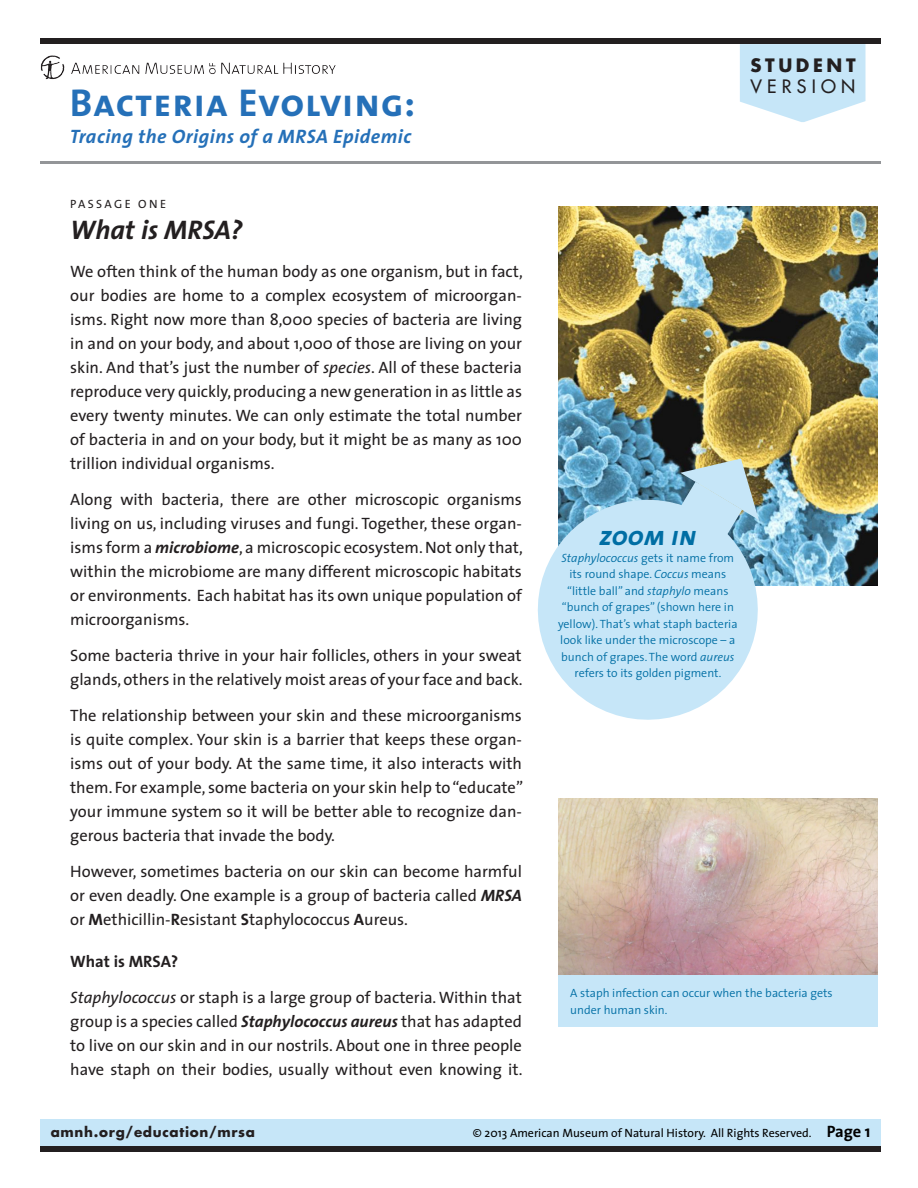
<style>
.page{position:relative;width:918px;height:1188px;background:#fff}
.page>*{position:absolute;margin:0;border:0;box-sizing:border-box;transform-origin:0 0}
.t1{font:39px "The Sans Bold Caps";letter-spacing:.025em;color:#2570b8}
.t2{font:italic 700 27px "The Sans";color:#231f20}
.t3{font:italic 27px "The Sans Bold Caps";color:#006ea4}
.t4{font:italic 700 19.5px "The Sans";letter-spacing:.025em;color:#2570b8}
.t5{font:700 18px "Futura";letter-spacing:.2em;color:#231f20}
.t6{font:18px "Futura";letter-spacing:.29em;color:#231f20}
.t7{font:16.5px/24px "The Sans";color:#231f20;text-align:justify}
.t8{font:700 13.5px "Futura";letter-spacing:.05em;color:#231f20}
.t9{font:300 12px/16.5px "The Sans";color:#006ea4}
.t10{font:12px "The Sans";color:#000}
.t11{font:12px "The Sans Caps";letter-spacing:.195em;color:#231f20}
.s1{font-style:italic}
.s2{font-weight:700;font-style:italic}
.s3{font-weight:700}
.s4{font-weight:700;font-size:16.5px}
</style>
<div class="page">
<svg style="left:740px;top:44px;width:126px;height:78px;background:#cde9f8"></svg>
<div style="left:40px;top:1119px;width:840px;height:27px;background:#c6e6f8"></div>
<div style="left:40px;top:38px;width:840px;height:6px;background:#231f20"></div>
<div style="left:40px;top:1146px;width:840px;height:6px;background:#231f20"></div>
<hr style="left:40px;top:161px;width:840px;height:3px;background:#939598">
<img style="left:558px;top:206px;width:319px;height:380px">
<img style="left:558px;top:799px;width:319px;height:176px">
<div style="left:558px;top:975px;width:319px;height:52px;background:#c6e6f8"></div>
<img style="left:40px;top:55px;width:296px;height:25px">
<svg style="left:537px;top:484px;width:236px;height:236px;fill:#c6e6f8"></svg>
<img style="left:680px;top:459px;width:79px;height:76px">
<h1 class="t1" style="left:70px;top:70px;width:347px">Bacteria Evolving:</h1>
<p class="t4" style="left:70px;top:120px;width:343px">Tracing the Origins of a MRSA Epidemic</p>
<p class="t11" style="left:70px;top:194px;width:97px">PASSAGE ONE</p>
<h2 class="t2" style="left:70px;top:208px;width:174px">What is MRSA?</h2>
<p class="t7" style="left:70px;top:259px;width:454px">We often think of the human body as one organism, but in fact, our bodies are home to a complex ecosystem of microorgan&shy;isms. Right now more than 8,000 species of bacteria are living in and on your body, and about 1,000 of those are living on your skin. And that’s just the number of <span class="s1">species</span>. All of these bacteria reproduce very quickly, producing a new generation in as little as every twenty minutes. We can only estimate the total number of bacteria in and on your body, but it might be as many as 100 trillion individual organisms.</p>
<p class="t7" style="left:70px;top:487px;width:454px">Along with bacteria, there are other microscopic organisms living on us, including viruses and fungi. Together, these organ&shy;isms form a <span class="s2">microbiome</span>, a microscopic ecosystem. Not only that, within the microbiome are many different microscopic habitats or environments. Each habitat has its own unique population of microorganisms.</p>
<p class="t7" style="left:70px;top:643px;width:454px">Some bacteria thrive in your hair follicles, others in your sweat glands, others in the relatively moist areas of your face and back.</p>
<p class="t7" style="left:70px;top:703px;width:454px">The relationship between your skin and these microorganisms is quite complex. Your skin is a barrier that keeps these organ&shy;isms out of your body. At the same time, it also interacts with them. For example, some bacteria on your skin help to “educate” your immune system so it will be better able to recognize dan&shy;gerous bacteria that invade the body.</p>
<p class="t7" style="left:70px;top:859px;width:453px">However, sometimes bacteria on our skin can become harmful or even deadly. One example is a group of bacteria called <span class="s2">MRSA </span>or <span class="s3">M</span>ethicillin-<span class="s3">R</span>esistant <span class="s3">S</span>taphylococcus <span class="s3">A</span>ureus.</p>
<p class="t7" style="left:70px;top:943px;width:453px;line-height:36px"><span class="s3">What is MRSA?<br></span><span class="s1">Staphylococcus</span> or staph is a large group of bacteria. Within that</p>
<p class="t7" style="left:70px;top:1009px;width:454px">group is a species called <span class="s2">Staphylococcus aureus</span> that has adapted to live on our skin and in our nostrils. About one in three people have staph on their bodies, usually without even knowing it.</p>
<p class="t5" style="left:750px;top:52px;width:107px">STUDENT</p>
<p class="t6" style="left:750px;top:75px;width:106px">VERSION</p>
<h2 class="t3" style="left:599px;top:513px;width:99px">zoom in</h2>
<p class="t9" style="left:558px;top:549px;width:181px;text-align:center"><span class="s1">Staphylococcus</span> gets it name from its round shape. <span class="s1">Coccus</span> means “little ball” and <span class="s1">staphylo</span> means “bunch of grapes” (shown here in yellow). That’s what staph bacteria look like under the microscope – a bunch of grapes. The word <span class="s1">aureus </span>refers to its golden pigment.</p>
<p class="t9" style="left:570px;top:985px;width:264px">A staph infection can occur when the bacteria gets under human skin.</p>
<p class="t8" style="left:51px;top:1123px;width:206px">amnh.org/education/mrsa</p>
<p class="t10" style="left:473px;top:1123px;width:399px">© 2013 American Museum of Natural History. All Rights Reserved. <span class="s4">Page 1</span></p>
</div>
